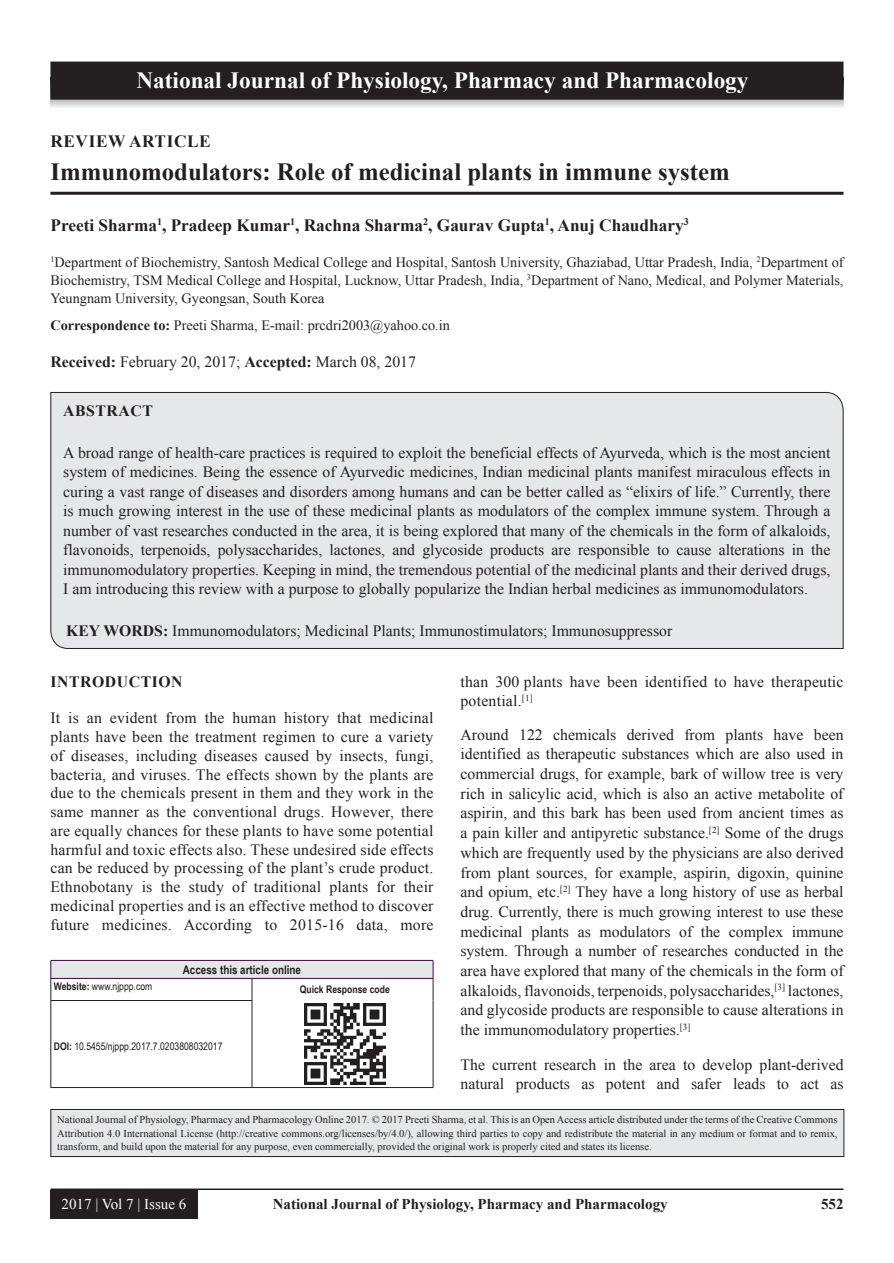
<style>
.page{position:relative;width:894px;height:1263px;background:#fff}
.page>*{position:absolute;margin:0;border:0;box-sizing:border-box;transform-origin:0 0}
.AT{font:700 24.75px "Times New Roman";color:#231f20}
.JN{font:700 23.25px "Times New Roman";color:#fff}
.AU{font:700 17.25px "Times New Roman";color:#231f20}
.AH{font:700 17.25px "Times New Roman";letter-spacing:.035em;color:#231f20}
.TX{font:15.75px/19.6px "Times New Roman";color:#231f20;text-align:justify}
.ABS{font:15.75px/19.5px "Times New Roman";color:#231f20;text-align:justify}
.KWD{font:15.75px "Times New Roman";color:#231f20}
.ABSH{font:700 15.75px "Times New Roman";letter-spacing:.035em;color:#231f20}
.RF{font:700 15px "Times New Roman";color:#231f20}
.RF_VOL{font:15px "Times New Roman";color:#fff}
.AFF{font:14.25px/18px "Times New Roman";color:#231f20;text-align:justify}
.ADD{font:14.25px "Times New Roman";color:#231f20}
.AAO{font:700 12px "Arial Narrow";color:#231f20}
.JN_TX{font:10.5px/13.5px "Times New Roman";color:#231f20;text-align:justify}
.Web{font:10.5px "Arial Narrow";color:#231f20}
.Web-2{font:700 10.5px "Arial Narrow";color:#231f20}
.s1{font-weight:700}
</style>
<div class="page">
<hr style="left:50px;top:1188px;width:793px;height:2px;background:#231f20">
<div style="left:50px;top:1190px;width:147px;height:28px;background:#231f20"></div>
<hr style="left:50px;top:192px;width:793px;height:3px;background:#231f20">
<div style="left:50px;top:392px;width:793px;height:257px;background:#e6e7e9"></div>
<svg style="left:51px;top:100px;width:792px;height:8px;background:#d9dadc"></svg>
<div style="left:51px;top:62px;width:791px;height:37px;background:#231f20"></div>
<div style="left:50px;top:62px;width:793px;height:38px;border:2px solid #231f20"></div>
<div style="left:51px;top:960px;width:382px;height:18px;background:#e6e7e9"></div>
<hr style="left:51px;top:978px;width:201px;height:1px;background:#3e083e">
<hr style="left:252px;top:978px;width:181px;height:1px;background:#3e083e">
<svg style="left:50px;top:960px;width:2px;height:40px"></svg>
<svg style="left:251px;top:978px;width:1px;height:22px"></svg>
<hr style="left:50px;top:1000px;width:202px;height:1px;background:#231f20">
<hr style="left:50px;top:1001px;width:1px;height:86px;background:#231f20">
<hr style="left:251px;top:1001px;width:1px;height:86px;background:#231f20">
<hr style="left:50px;top:1087px;width:202px;height:1px;background:#231f20">
<svg style="left:432px;top:961px;width:1px;height:39px"></svg>
<hr style="left:432px;top:1000px;width:1px;height:87px;background:#231f20">
<hr style="left:252px;top:1087px;width:181px;height:1px;background:#231f20">
<hr style="left:51px;top:960px;width:201px;height:1px;background:#3e083e">
<hr style="left:252px;top:960px;width:181px;height:1px;background:#3e083e">
<img style="left:304px;top:1003px;width:81px;height:81px">
<div style="left:51px;top:1109px;width:792px;height:47px;background:#e6e7e9"></div>
<div style="left:50px;top:1109px;width:794px;height:47px;border:1px solid #231f20"></div>
<p class="JN" style="left:136px;top:64px;width:613px">National Journal of Physiology, Pharmacy and Pharmacology</p>
<p class="AH" style="left:50px;top:128px;width:162px">REVIEW ARTICLE</p>
<p class="AT" style="left:50px;top:154px;width:680px">Immunomodulators: Role of medicinal plants in immune system</p>
<p class="AU" style="left:50px;top:212px;width:639px">Preeti Sharma<sup>1</sup>, Pradeep Kumar<sup>1</sup>, Rachna Sharma<sup>2</sup>, Gaurav Gupta<sup>1</sup>, Anuj Chaudhary<sup>3</sup></p>
<p class="AFF" style="left:50px;top:252px;width:794px"><sup>1</sup>Department of Biochemistry, Santosh Medical College and Hospital, Santosh University, Ghaziabad, Uttar Pradesh, India, <sup>2</sup>Department of Biochemistry, TSM Medical College and Hospital, Lucknow, Uttar Pradesh, India, <sup>3</sup>Department of Nano, Medical, and Polymer Materials, Yeungnam University, Gyeongsan, South Korea</p>
<p class="ADD" style="left:50px;top:315px;width:401px"><span class="s1">Correspondence to:</span> Preeti Sharma, E-mail: prcdri2003@yahoo.co.in</p>
<p class="TX" style="left:50px;top:351px;width:367px"><span class="s1">Received:</span> February 20, 2017; <span class="s1">Accepted:</span> March 08, 2017</p>
<p class="ABSH" style="left:63px;top:399px;width:91px">ABSTRACT</p>
<p class="ABS" style="left:63px;top:442px;width:768px">A broad range of health-care practices is required to exploit the beneficial effects of Ayurveda, which is the most ancient system of medicines. Being the essence of Ayurvedic medicines, Indian medicinal plants manifest miraculous effects in curing a vast range of diseases and disorders among humans and can be better called as “elixirs of life.” Currently, there is much growing interest in the use of these medicinal plants as modulators of the complex immune system. Through a number of vast researches conducted in the area, it is being explored that many of the chemicals in the form of alkaloids, flavonoids, terpenoids, polysaccharides, lactones, and glycoside products are responsible to cause alterations in the immunomodulatory properties. Keeping in mind, the tremendous potential of the medicinal plants and their derived drugs, I am introducing this review with a purpose to globally popularize the Indian herbal medicines as immunomodulators.</p>
<p class="KWD" style="left:66px;top:619px;width:607px"><span class="s1">KEY WORDS:</span> Immunomodulators; Medicinal Plants; Immunostimulators; Immunosuppressor</p>
<h1 class="ABSH" style="left:50px;top:670px;width:134px">INTRODUCTION</h1>
<p class="TX" style="left:50px;top:708px;width:384px;line-height:18.8px">It is an evident from the human history that medicinal plants have been the treatment regimen to cure a variety of diseases, including diseases caused by insects, fungi, bacteria, and viruses. The effects shown by the plants are due to the chemicals present in them and they work in the same manner as the conventional drugs. However, there are equally chances for these plants to have some potential harmful and toxic effects also. These undesired side effects can be reduced by processing of the plant’s crude product.<br>Ethnobotany is the study of traditional plants for their medicinal properties and is an effective method to discover future medicines. According to 2015-16 data, more</p>
<p class="TX" style="left:460px;top:671px;width:384px">than 300 plants have been identified to have therapeutic potential.<sup>[1]</sup></p>
<p class="TX" style="left:460px;top:724px;width:384px">Around 122 chemicals derived from plants have been identified as therapeutic substances which are also used in commercial drugs, for example, bark of willow tree is very rich in salicylic acid, which is also an active metabolite of aspirin, and this bark has been used from ancient times as a pain killer and antipyretic substance.<sup>[2]</sup> Some of the drugs which are frequently used by the physicians are also derived from plant sources, for example, aspirin, digoxin, quinine and opium, etc.<sup>[2]</sup> They have a long history of use as herbal drug. Currently, there is much growing interest to use these medicinal plants as modulators of the complex immune system. Through a number of researches conducted in the area have explored that many of the chemicals in the form of alkaloids, flavonoids, terpenoids, polysaccharides,<sup>[3]</sup> lactones, and glycoside products are responsible to cause alterations in the immunomodulatory properties.<sup>[3]</sup></p>
<p class="TX" style="left:460px;top:1054px;width:384px">The current research in the area to develop plant-derived natural products as potent and safer leads to act as</p>
<p class="AAO" style="left:183px;top:960px;width:120px">Access this article online</p>
<p class="Web" style="left:54px;top:979px;width:100px"><span class="s1">Website:</span> www.njppp.com</p>
<p class="Web-2" style="left:300px;top:981px;width:91px">Quick Response code</p>
<p class="Web" style="left:54px;top:1038px;width:170px"><span class="s1">DOI:</span> 10.5455/njppp.2017.7.0203808032017</p>
<p class="JN_TX" style="left:57px;top:1112px;width:781px">National Journal of Physiology, Pharmacy and Pharmacology Online 2017. © 2017 Preeti Sharma, et al. This is an Open Access article distributed under the terms of the Creative Commons Attribution 4.0 International License (http://creative commons.org/licenses/by/4.0/), allowing third parties to copy and redistribute the material in any medium or format and to remix, transform, and build upon the material for any purpose, even commercially, provided the original work is properly cited and states its license.</p>
<p class="RF_VOL" style="left:62px;top:1193px;width:126px">2017 | Vol 7 | Issue 6</p>
<p class="RF" style="left:272px;top:1193px;width:396px">National Journal of Physiology, Pharmacy and Pharmacology</p>
<p class="RF" style="left:820px;top:1193px;width:24px">552</p>
</div>
